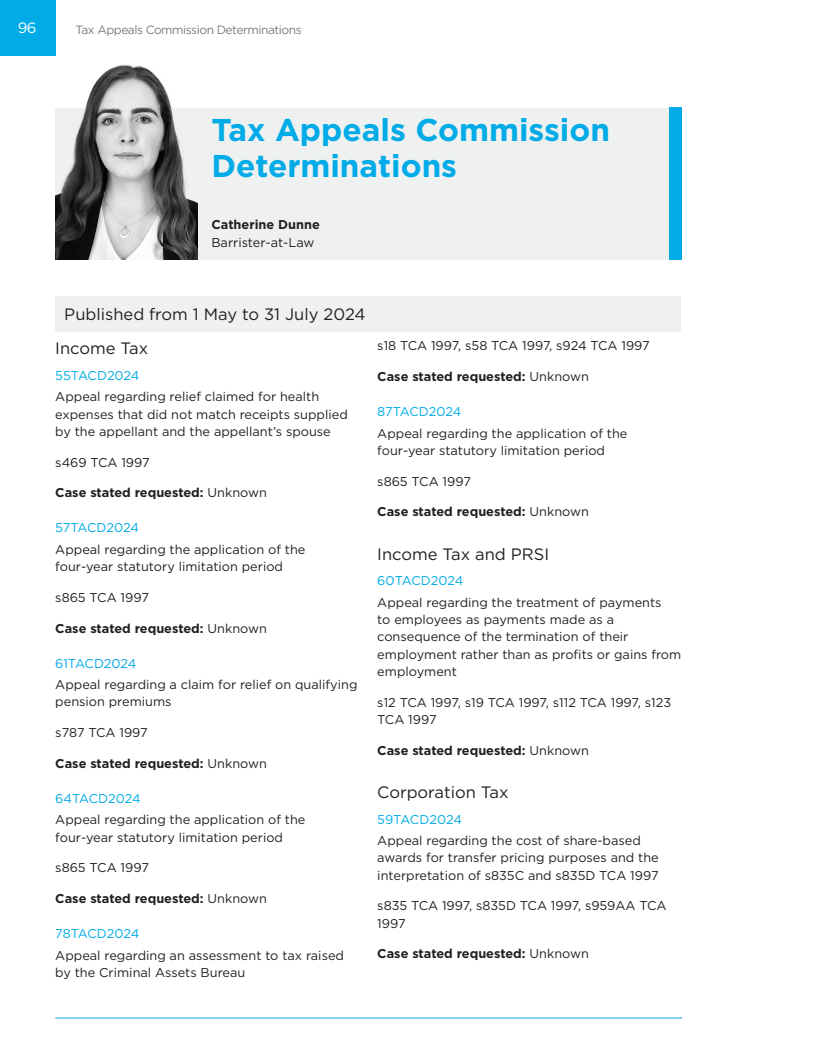
<style>
.page{position:relative;width:817px;height:1063px;background:#fff}
.page>*{position:absolute;margin:0;border:0;box-sizing:border-box;transform-origin:0 0}
.H1_Article{font:700 31.5px/36px "Gotham";color:#00abe7}
.TXT_Head{font:16.5px "Gotham";color:#231f20}
.t1{font:15px "Gotham";color:#fff}
.TXT{font:12.75px/17.2px "Gotham";color:#231f20}
.TXT-2{font:700 12.75px "Gotham";color:#231f20}
.H2_TXT{font:12.75px "Gotham";letter-spacing:-.005em;color:#00abe7}
.Author_Name{font:12.75px "Gotham";color:#231f20}
.Author_Name-2{font:700 12.75px "Gotham";color:#231f20}
.t2{font:12px "Gotham";letter-spacing:-.04em;color:#787d83}
.s1{font-weight:400}
</style>
<div class="page">
<div style="left:0;top:0;width:55px;height:55px;background:#00abe7"></div>
<hr style="left:55px;top:1018px;width:627px;height:1px;background:#00abe7">
<div style="left:55px;top:296px;width:625px;height:36px;background:#eff1f0"></div>
<div style="left:55px;top:108px;width:626px;height:152px;background:#eff1f0"></div>
<div style="left:669px;top:107px;width:12px;height:153px;background:#00abe7"></div>
<img style="left:55px;top:65px;width:143px;height:195px">
<p class="t1" style="left:18px;top:18px;width:20px">96</p>
<p class="t2" style="left:76px;top:22px;width:227px">Tax Appeals Commission Determinations</p>
<p class="H1_Article" style="left:211px;top:112px;width:400px">Tax Appeals Commission<br>Determinations</p>
<p class="Author_Name-2" style="left:211px;top:216px;width:110px">Catherine Dunne</p>
<p class="Author_Name" style="left:211px;top:234px;width:105px">Barrister-at-Law</p>
<p class="TXT_Head" style="left:64px;top:304px;width:303px">Published from 1 May to 31 July 2024</p>
<p class="TXT_Head" style="left:55px;top:338px;width:94px">Income Tax</p>
<p class="H2_TXT" style="left:55px;top:367px;width:86px">55TACD2024</p>
<p class="TXT" style="left:55px;top:388px;width:294px">Appeal regarding relief claimed for health expenses that did not match receipts supplied by the appellant and the appellant’s spouse</p>
<p class="TXT" style="left:55px;top:453px;width:96px">s469 TCA 1997</p>
<p class="TXT-2" style="left:55px;top:484px;width:213px">Case stated requested: <span class="s1">Unknown</span></p>
<p class="H2_TXT" style="left:55px;top:520px;width:85px">57TACD2024</p>
<p class="TXT" style="left:55px;top:540px;width:251px">Appeal regarding the application of the four-year statutory limitation period</p>
<p class="TXT" style="left:55px;top:588px;width:95px">s865 TCA 1997</p>
<p class="TXT-2" style="left:55px;top:620px;width:213px">Case stated requested: <span class="s1">Unknown</span></p>
<p class="H2_TXT" style="left:55px;top:655px;width:83px">61TACD2024</p>
<p class="TXT" style="left:55px;top:676px;width:303px">Appeal regarding a claim for relief on qualifying pension premiums</p>
<p class="TXT" style="left:55px;top:724px;width:94px">s787 TCA 1997</p>
<p class="TXT-2" style="left:55px;top:755px;width:213px">Case stated requested: <span class="s1">Unknown</span></p>
<p class="H2_TXT" style="left:55px;top:790px;width:87px">64TACD2024</p>
<p class="TXT" style="left:55px;top:811px;width:251px">Appeal regarding the application of the four-year statutory limitation period</p>
<p class="TXT" style="left:55px;top:859px;width:95px">s865 TCA 1997</p>
<p class="TXT-2" style="left:55px;top:890px;width:213px">Case stated requested: <span class="s1">Unknown</span></p>
<p class="H2_TXT" style="left:55px;top:925px;width:86px">78TACD2024</p>
<p class="TXT" style="left:55px;top:946px;width:290px">Appeal regarding an assessment to tax raised by the Criminal Assets Bureau</p>
<p class="TXT" style="left:377px;top:337px;width:274px">s18 TCA 1997, s58 TCA 1997, s924 TCA 1997</p>
<p class="TXT-2" style="left:377px;top:368px;width:213px">Case stated requested: <span class="s1">Unknown</span></p>
<p class="H2_TXT" style="left:377px;top:403px;width:86px">87TACD2024</p>
<p class="TXT" style="left:377px;top:424px;width:251px">Appeal regarding the application of the four-year statutory limitation period</p>
<p class="TXT" style="left:377px;top:472px;width:95px">s865 TCA 1997</p>
<p class="TXT-2" style="left:377px;top:503px;width:213px">Case stated requested: <span class="s1">Unknown</span></p>
<p class="TXT_Head" style="left:377px;top:543px;width:173px">Income Tax and PRSI</p>
<p class="H2_TXT" style="left:377px;top:573px;width:87px">60TACD2024</p>
<p class="TXT" style="left:377px;top:593px;width:305px">Appeal regarding the treatment of payments<br>to employees as payments made as a consequence of the termination of their employment rather than as profits or gains from employment</p>
<p class="TXT" style="left:377px;top:693px;width:295px">s12 TCA 1997, s19 TCA 1997, s112 TCA 1997, s123<br>TCA 1997</p>
<p class="TXT-2" style="left:377px;top:742px;width:213px">Case stated requested: <span class="s1">Unknown</span></p>
<p class="TXT_Head" style="left:377px;top:781px;width:133px">Corporation Tax</p>
<p class="H2_TXT" style="left:377px;top:811px;width:86px">59TACD2024</p>
<p class="TXT" style="left:377px;top:832px;width:283px">Appeal regarding the cost of share-based awards for transfer pricing purposes and the interpretation of s835C and s835D TCA 1997</p>
<p class="TXT" style="left:377px;top:897px;width:291px">s835 TCA 1997, s835D TCA 1997, s959AA TCA<br>1997</p>
<p class="TXT-2" style="left:377px;top:945px;width:213px">Case stated requested: <span class="s1">Unknown</span></p>
</div>
